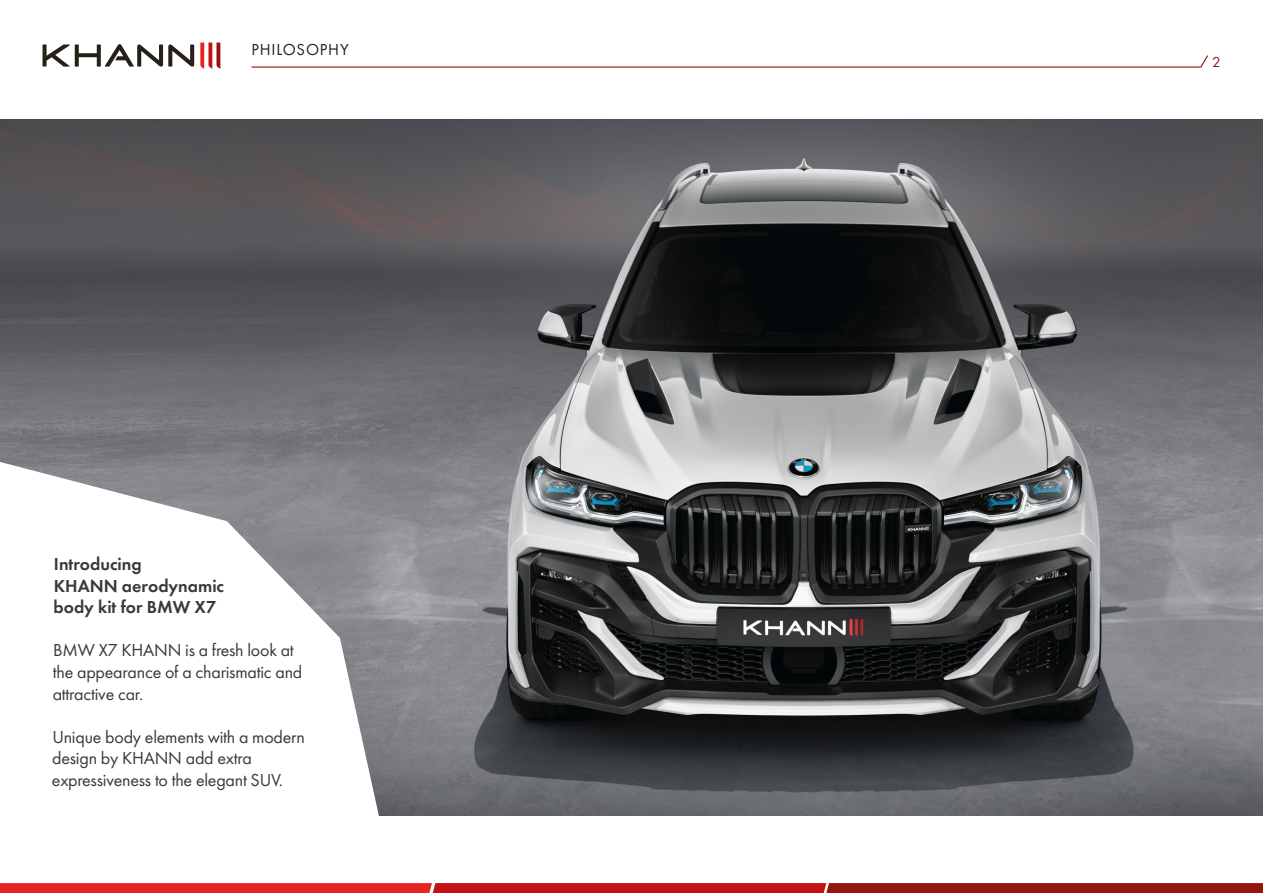
<style>
.page{position:relative;width:1263px;height:893px;background:#fff}
.page>*{position:absolute;margin:0;border:0;box-sizing:border-box;transform-origin:0 0}
.t1{font:18px/21.6px "Futura Book C";letter-spacing:-.015em;color:#393a38}
.t2{font:18px/21.6px "Futura Demi C";color:#393a38}
.t3{font:16.5px "Futura Book C";letter-spacing:.05em;color:#262118}
.t4{font:15px "Futura Book C";color:#941410}
</style>
<div class="page">
<img style="left:0;top:120px;width:1263px;height:696px">
<svg style="left:0;top:462px;width:396px;height:354px"></svg>
<svg style="left:43px;top:44px;width:151px;height:23px"></svg>
<svg style="left:200px;top:43px;width:20px;height:26px"></svg>
<svg style="left:251px;top:55px;width:957px;height:13px"></svg>
<svg style="left:0;top:883px;width:1263px;height:10px;background:#c01b1a"></svg>
<p class="t3" style="left:252px;top:41px;width:99px">PHILOSOPHY</p>
<p class="t2" style="left:54px;top:553px;width:172px">Introducing<br>KHANN aerodynamic body kit for BMW X7</p>
<p class="t1" style="left:53px;top:640px;width:251px">BMW X7 KHANN is a fresh look at the appearance of a charismatic and attractive car.</p>
<p class="t1" style="left:52px;top:726px;width:254px">Unique body elements with a modern design by KHANN add extra expressiveness to the elegant SUV.</p>
<p class="t4" style="left:1212px;top:54px;width:10px">2</p>
</div>
